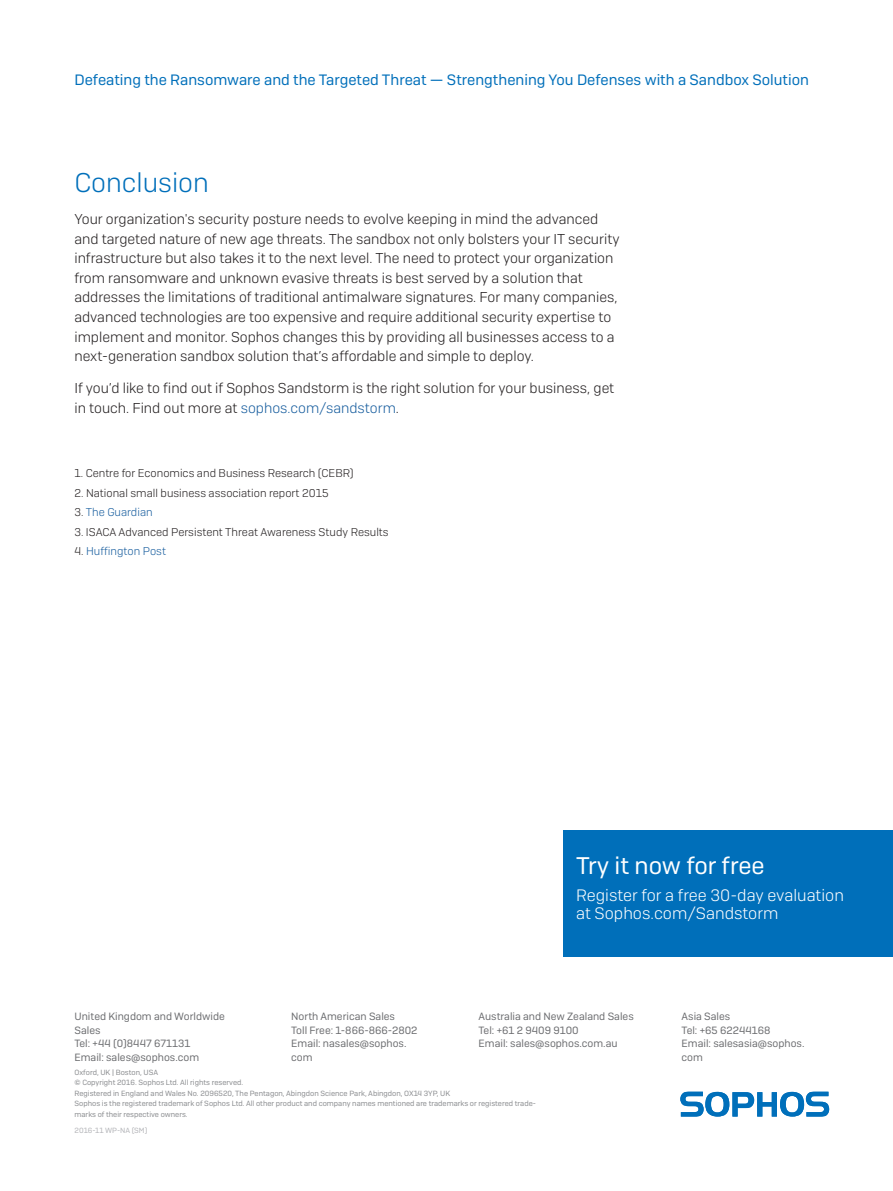
<style>
.page{position:relative;width:893px;height:1191px;background:#fff}
.page>*{position:absolute;margin:0;border:0;box-sizing:border-box;transform-origin:0 0}
.Subhead_1{font:300 27px "Sophos Sans";color:#006fba}
.Call_to_Action{font:24px "Sophos Sans";color:#fff}
.URL_Line{font:300 16.5px/18px "Sophos Sans";color:#fff}
.Page_Header{font:15px "Sophos Sans";color:#006fba}
.Body_Copy{font:300 14.25px/19.5px "Sophos Sans";color:#231f20}
.Body_Copy-2{font:300 11.25px "Sophos Sans";color:#231f20}
.Body_Copy-3{font:300 11.25px "Sophos Sans";color:#175d9e}
.Sales_Address{font:10.5px/13.5px "Sophos Sans";color:#6c6d70}
.Copyright{font:7.5px/10.5px "Sophos Sans";color:#8a8c8f}
.Job_No__and_Version{font:7.5px "Sophos Sans";color:#b2b3b7}
.s1{color:#175d9e}
.s2{color:#231f20}
</style>
<div class="page">
<svg style="left:680px;top:1091px;width:149px;height:25px"></svg>
<div style="left:563px;top:830px;width:330px;height:127px;background:#006fba"></div>
<p class="Page_Header" style="left:74px;top:71px;width:736px">Defeating the Ransomware and the Targeted Threat — Strengthening You Defenses with a Sandbox Solution</p>
<p class="Subhead_1" style="left:74px;top:167px;width:136px">Conclusion</p>
<p class="Body_Copy" style="left:74px;top:209px;width:547px">Your organization's security posture needs to evolve keeping in mind the advanced and targeted nature of new age threats. The sandbox not only bolsters your IT security infrastructure but also takes it to the next level. The need to protect your organization from ransomware and unknown evasive threats is best served by a solution that addresses the limitations of traditional antimalware signatures. For many companies, advanced technologies are too expensive and require additional security expertise to implement and monitor. Sophos changes this by providing all businesses access to a next-generation sandbox solution that’s affordable and simple to deploy.</p>
<p class="Body_Copy" style="left:74px;top:378px;width:541px">If you’d like to find out if Sophos Sandstorm is the right solution for your business, get in touch. Find out more at <span class="s1">sophos.com/sandstorm</span>.</p>
<p class="Body_Copy-2" style="left:74px;top:467px;width:281px">1. Centre for Economics and Business Research (CEBR)</p>
<p class="Body_Copy-2" style="left:74px;top:486px;width:256px">2. National small business association report 2015</p>
<p class="Body_Copy-3" style="left:74px;top:506px;width:80px"><span class="s2">3.</span> The Guardian</p>
<p class="Body_Copy-2" style="left:74px;top:525px;width:316px">3. ISACA Advanced Persistent Threat Awareness Study Results</p>
<p class="Body_Copy-3" style="left:74px;top:545px;width:93px"><span class="s2">4.</span> Huffington Post</p>
<p class="Sales_Address" style="left:75px;top:1009px;width:152px">United Kingdom and Worldwide<br>Sales</p>
<p class="Sales_Address" style="left:75px;top:1036px;width:117px">Tel: +44 (0)8447 671131</p>
<p class="Sales_Address" style="left:75px;top:1050px;width:126px">Email: sales@sophos.com</p>
<p class="Sales_Address" style="left:291px;top:1009px;width:105px">North American Sales</p>
<p class="Sales_Address" style="left:291px;top:1023px;width:128px">Toll Free: 1-866-866-2802</p>
<p class="Sales_Address" style="left:291px;top:1036px;width:117px">Email: nasales@sophos. com</p>
<p class="Call_to_Action" style="left:576px;top:851px;width:190px">Try it now for free</p>
<p class="URL_Line" style="left:576px;top:885px;width:269px">Register for a free 30-day evaluation at Sophos.com/Sandstorm</p>
<p class="Sales_Address" style="left:479px;top:1009px;width:157px">Australia and New Zealand Sales</p>
<p class="Sales_Address" style="left:479px;top:1023px;width:102px">Tel: +61 2 9409 9100</p>
<p class="Sales_Address" style="left:479px;top:1036px;width:140px">Email: sales@sophos.com.au</p>
<p class="Sales_Address" style="left:682px;top:1009px;width:50px">Asia Sales</p>
<p class="Sales_Address" style="left:682px;top:1023px;width:90px">Tel: +65 62244168</p>
<p class="Sales_Address" style="left:682px;top:1036px;width:124px">Email: salesasia@sophos. com</p>
<p class="Copyright" style="left:75px;top:1066px;width:85px">Oxford, UK | Boston, USA</p>
<p class="Copyright" style="left:75px;top:1077px;width:170px">© Copyright 2016. Sophos Ltd. All rights reserved.</p>
<p class="Copyright" style="left:75px;top:1087px;width:377px">Registered in England and Wales No. 2096520, The Pentagon, Abingdon Science Park, Abingdon, OX14 3YP, UK</p>
<p class="Copyright" style="left:75px;top:1098px;width:463px">Sophos is the registered trademark of Sophos Ltd. All other product and company names mentioned are trademarks or registered trade&shy;marks of their respective owners.</p>
<p class="Job_No__and_Version" style="left:75px;top:1125px;width:74px">2016-11 WP-NA (SM)</p>
</div>
